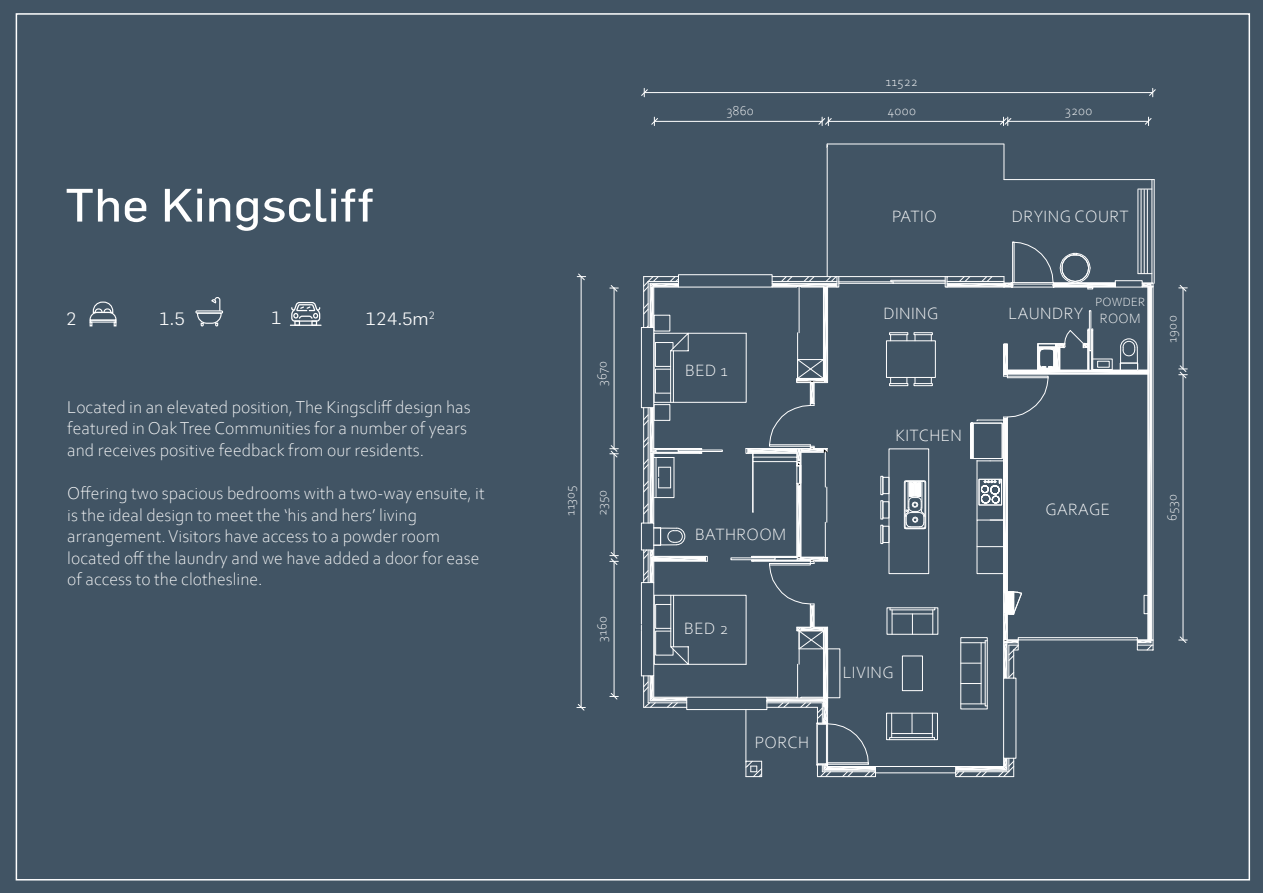
<style>
.page{position:relative;width:1263px;height:893px;background:#415464}
.page>*{position:absolute;margin:0;border:0;box-sizing:border-box;transform-origin:0 0}
.t1{font:45.9px "Flama";color:#fff;scale:1.11 1}
.t2{font:300 18px/21.6px "Corbel";color:#fff}
.t3{font:300 17.55px "Flama";color:#fff;scale:1.11 1}
.t4{font:300 17.1px "Corbel";letter-spacing:.025em;color:#fff}
.t5{font:300 14.1px "Corbel";color:#fff}
.t6{font:300 13.5px "Corbel";letter-spacing:.025em;color:#fff}
.t7{font:300 12.45px "Corbel";letter-spacing:.025em;color:#fff}
</style>
<div class="page">
<hr style="left:1004px;top:179px;width:150px;height:1px;background:#fff">
<hr style="left:1154px;top:180px;width:1px;height:103px;background:#fff">
<hr style="left:1152px;top:180px;width:1px;height:103px;background:#fff">
<hr style="left:1004px;top:144px;width:1px;height:36px;background:#fff">
<hr style="left:827px;top:144px;width:177px;height:1px;background:#fff">
<hr style="left:827px;top:147px;width:1px;height:130px;background:#fff">
<hr style="left:1147px;top:189px;width:1px;height:85px;background:#fff">
<hr style="left:1144px;top:189px;width:1px;height:85px;background:#fff">
<hr style="left:1141px;top:189px;width:1px;height:85px;background:#fff">
<hr style="left:1138px;top:189px;width:1px;height:85px;background:#fff">
<hr style="left:614px;top:562px;width:1px;height:134px;background:#fff">
<svg style="left:610px;top:693px;width:8px;height:7px"></svg>
<hr style="left:614px;top:453px;width:1px;height:102px;background:#fff">
<svg style="left:610px;top:552px;width:8px;height:13px"></svg>
<svg style="left:610px;top:445px;width:8px;height:12px"></svg>
<svg style="left:610px;top:285px;width:8px;height:7px"></svg>
<hr style="left:581px;top:277px;width:1px;height:430px;background:#fff">
<svg style="left:577px;top:704px;width:8px;height:7px"></svg>
<svg style="left:577px;top:273px;width:9px;height:7px"></svg>
<hr style="left:614px;top:287px;width:1px;height:163px;background:#fff">
<hr style="left:1183px;top:375px;width:1px;height:265px;background:#fff">
<svg style="left:1179px;top:636px;width:8px;height:7px"></svg>
<hr style="left:1183px;top:288px;width:1px;height:81px;background:#fff">
<svg style="left:1179px;top:365px;width:8px;height:13px"></svg>
<svg style="left:1179px;top:285px;width:8px;height:7px"></svg>
<hr style="left:654px;top:121px;width:168px;height:1px;background:#fff">
<svg style="left:651px;top:117px;width:7px;height:9px"></svg>
<svg style="left:818px;top:117px;width:14px;height:9px"></svg>
<hr style="left:828px;top:121px;width:175px;height:1px;background:#fff">
<hr style="left:1008px;top:121px;width:140px;height:1px;background:#fff">
<svg style="left:1000px;top:117px;width:11px;height:9px"></svg>
<svg style="left:1145px;top:117px;width:6px;height:9px"></svg>
<hr style="left:644px;top:92px;width:508px;height:1px;background:#fff">
<svg style="left:641px;top:88px;width:7px;height:9px"></svg>
<svg style="left:1149px;top:88px;width:7px;height:9px"></svg>
<svg style="left:641px;top:242px;width:513px;height:535px"></svg>
<svg style="left:291px;top:302px;width:29px;height:23px"></svg>
<hr style="left:290px;top:325px;width:32px;height:1px;background:#fff">
<div style="left:195px;top:310px;width:28px;height:4px;border:1px solid #fff"></div>
<svg style="left:196px;top:297px;width:26px;height:30px"></svg>
<svg style="left:89px;top:301px;width:28px;height:25px"></svg>
<h1 class="t1" style="left:65px;top:177px;width:280px">The Kingscliff</h1>
<p class="t3" style="left:66px;top:308px;width:11px">2</p>
<p class="t3" style="left:159px;top:308px;width:25px">1.5</p>
<p class="t3" style="left:271px;top:308px;width:11px">1</p>
<p class="t3" style="left:365px;top:308px;width:64px">124.5m<sup>2</sup></p>
<p class="t2" style="left:67px;top:395px;width:405px">Located in an elevated position, The Kingscliff design has featured in Oak Tree Communities for a number of years and receives positive feedback from our residents.</p>
<p class="t2" style="left:67px;top:482px;width:419px">Offering two spacious bedrooms with a two-way ensuite, it is the ideal design to meet the ‘his and hers’ living arrangement. Visitors have access to a powder room located off the laundry and we have added a door for ease of access to the clothesline.</p>
<p class="t6" style="left:885px;top:73px;width:34px">11522</p>
<p class="t6" style="left:727px;top:102px;width:28px">3860</p>
<p class="t6" style="left:887px;top:102px;width:30px">4000</p>
<p class="t6" style="left:1065px;top:102px;width:29px">3200</p>
<p class="t6" style="left:593px;top:386px;width:26px;rotate:-90deg">3670</p>
<p class="t4" style="left:685px;top:359px;width:44px">BED 1</p>
<p class="t4" style="left:892px;top:205px;width:46px">PATIO</p>
<p class="t4" style="left:883px;top:302px;width:57px">DINING</p>
<p class="t4" style="left:895px;top:424px;width:68px">KITCHEN</p>
<p class="t4" style="left:1012px;top:205px;width:118px">DRYING COURT</p>
<p class="t4" style="left:1008px;top:302px;width:76px">LAUNDRY</p>
<p class="t7" style="left:1095px;top:294px;width:51px">POWDER</p>
<p class="t5" style="left:1100px;top:309px;width:42px">ROOM</p>
<p class="t6" style="left:1163px;top:343px;width:29px;rotate:-90deg">1900</p>
<p class="t6" style="left:561px;top:516px;width:32px;rotate:-90deg">11305</p>
<p class="t6" style="left:1163px;top:521px;width:28px;rotate:-90deg">6530</p>
<p class="t6" style="left:593px;top:516px;width:28px;rotate:-90deg">2350</p>
<p class="t4" style="left:1045px;top:498px;width:66px">GARAGE</p>
<p class="t6" style="left:593px;top:642px;width:27px;rotate:-90deg">3160</p>
<p class="t4" style="left:695px;top:523px;width:93px">BATHROOM</p>
<p class="t4" style="left:684px;top:617px;width:46px">BED 2</p>
<p class="t4" style="left:755px;top:731px;width:56px">PORCH</p>
<p class="t4" style="left:843px;top:661px;width:53px">LIVING</p>
</div>
